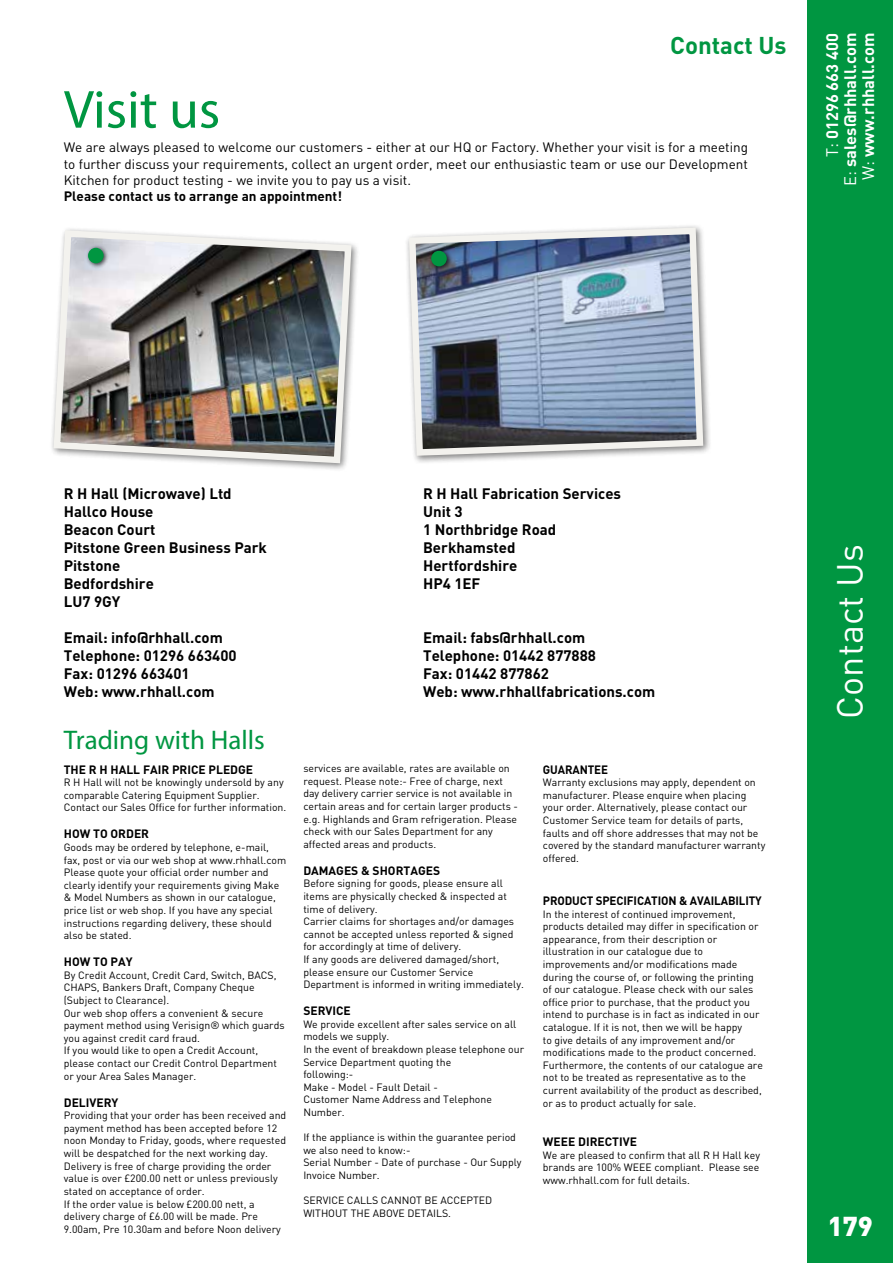
<style>
.page{position:relative;width:893px;height:1263px;background:#fff}
.page>*{position:absolute;margin:0;border:0;box-sizing:border-box;transform-origin:0 0}
.t1{font:54px "Myriad Pro";color:#009641}
.t2{font:36px "DIN";color:#fff}
.t3{font:27px "Myriad Pro";color:#009641}
.t4{font:900 27px "DIN";color:#fff}
.t5{font:700 24px "DIN";color:#009641}
.t6{font:700 16.5px/18px "DIN";color:#fff;text-align:right}
.t7{font:700 15px/18px "DIN";color:#000}
.t8{font:13.5px/16.2px "DIN";color:#000;text-align:justify}
.t9{font:700 13.5px "DIN";color:#000}
.t10{font:700 12px "DIN";color:#000}
.t11{font:700 12px "DIN";color:#000;scale:.96 1}
.t12{font:10.5px/12.6px "DIN";color:#000}
.s1{font-weight:400}
</style>
<div class="page">
<div style="left:808px;top:0;width:85px;height:1263px;background:#009641"></div>
<img style="left:52px;top:229px;width:303px;height:238px">
<div style="left:405px;top:223px;width:307px;height:242px;background:#000;opacity:.5"></div>
<svg style="left:406px;top:224px;width:301px;height:235px;background:#919eb1"></svg>
<div style="left:85px;top:245px;width:25px;height:24px;background:#000;opacity:.75"></div>
<div style="left:88px;top:248px;width:16px;height:15px;background:#009641;border-radius:50%"></div>
<div style="left:428px;top:248px;width:25px;height:24px;background:#000;opacity:.75"></div>
<div style="left:431px;top:251px;width:16px;height:15px;background:#009641;border-radius:50%"></div>
<h3 class="t5" style="left:670px;top:30px;width:118px">Contact Us</h3>
<h3 class="t6" style="left:822px;top:186px;width:155px;rotate:-90deg"><span class="s1">T:</span> 01296 663 400<br><span class="s1">E:</span> sales@rhhall.com<br><span class="s1">W:</span> www.rhhall.com</h3>
<h1 class="t1" style="left:64px;top:76px;width:158px">Visit us</h1>
<p class="t8" style="left:64px;top:139px;width:686px">We are always pleased to welcome our customers - either at our HQ or Factory. Whether your visit is for a meeting to further discuss your requirements, collect an urgent order, meet our enthusiastic team or use our Development Kitchen for product testing - we invite you to pay us a visit.</p>
<p class="t9" style="left:64px;top:187px;width:280px">Please contact us to arrange an appointment!</p>
<h3 class="t7" style="left:64px;top:484px;width:205px">R H Hall (Microwave) Ltd<br>Hallco House<br>Beacon Court<br>Pitstone Green Business Park<br>Pitstone<br>Bedfordshire<br>LU7 9GY</h3>
<h3 class="t7" style="left:64px;top:628px;width:174px">Email: info@rhhall.com<br>Telephone: 01296 663400<br>Fax: 01296 663401<br>Web: www.rhhall.com</h3>
<h3 class="t3" style="left:64px;top:724px;width:203px">Trading with Halls</h3>
<p class="t10" style="left:64px;top:761px;width:191px">THE R H HALL FAIR PRICE PLEDGE</p>
<p class="t12" style="left:64px;top:776px;width:224px">R H Hall will not be knowingly undersold by any comparable Catering Equipment Supplier.<br>Contact our Sales Office for further information.</p>
<p class="t10" style="left:64px;top:826px;width:87px">HOW TO ORDER</p>
<p class="t12" style="left:64px;top:841px;width:224px">Goods may be ordered by telephone, e-mail, fax, post or via our web shop at www.rhhall.com Please quote your official order number and clearly identify your requirements giving Make &amp; Model Numbers as shown in our catalogue, price list or web shop. If you have any special instructions regarding delivery, these should also be stated.</p>
<p class="t10" style="left:64px;top:954px;width:70px">HOW TO PAY</p>
<p class="t12" style="left:64px;top:968px;width:222px">By Credit Account, Credit Card, Switch, BACS, CHAPS, Bankers Draft, Company Cheque (Subject to Clearance).<br>Our web shop offers a convenient &amp; secure payment method using Verisign® which guards you against credit card fraud.<br>If you would like to open a Credit Account, please contact our Credit Control Department or your Area Sales Manager.</p>
<p class="t10" style="left:64px;top:1094px;width:56px">DELIVERY</p>
<p class="t12" style="left:64px;top:1109px;width:224px">Providing that your order has been received and payment method has been accepted before 12 noon Monday to Friday, goods, where requested will be despatched for the next working day.<br>Delivery is free of charge providing the order value is over £200.00 nett or unless previously stated on acceptance of order.<br>If the order value is below £200.00 nett, a delivery charge of £6.00 will be made. Pre 9.00am, Pre 10.30am and before Noon delivery</p>
<h3 class="t7" style="left:423px;top:484px;width:199px">R H Hall Fabrication Services<br>Unit 3<br>1 Northbridge Road<br>Berkhamsted<br>Hertfordshire<br>HP4 1EF</h3>
<h3 class="t7" style="left:423px;top:628px;width:234px">Email: fabs@rhhall.com<br>Telephone: 01442 877888<br>Fax: 01442 877862<br>Web: www.rhhallfabrications.com</h3>
<p class="t12" style="left:303px;top:762px;width:216px">services are available, rates are available on request. Please note:- Free of charge, next day delivery carrier service is not available in certain areas and for certain larger products - e.g. Highlands and Gram refrigeration. Please check with our Sales Department for any affected areas and products.</p>
<p class="t10" style="left:303px;top:863px;width:138px">DAMAGES &amp; SHORTAGES</p>
<p class="t12" style="left:303px;top:877px;width:222px">Before signing for goods, please ensure all items are physically checked &amp; inspected at time of delivery.<br>Carrier claims for shortages and/or damages cannot be accepted unless reported &amp; signed for accordingly at time of delivery.<br>If any goods are delivered damaged/short, please ensure our Customer Service Department is informed in writing immediately.</p>
<p class="t10" style="left:303px;top:1003px;width:49px">SERVICE</p>
<p class="t12" style="left:303px;top:1017px;width:222px">We provide excellent after sales service on all models we supply.<br>In the event of breakdown please telephone our<br>Service Department quoting the<br>following:-<br>Make - Model - Fault Detail -<br>Customer Name Address and Telephone<br>Number.</p>
<p class="t12" style="left:303px;top:1131px;width:220px">If the appliance is within the guarantee period we also need to know:-<br>Serial Number - Date of purchase - Our Supply<br>Invoice Number.</p>
<p class="t12" style="left:303px;top:1194px;width:191px">SERVICE CALLS CANNOT BE ACCEPTED<br>WITHOUT THE ABOVE DETAILS.</p>
<p class="t11" style="left:543px;top:761px;width:69px">GUARANTEE</p>
<p class="t12" style="left:543px;top:776px;width:224px">Warranty exclusions may apply, dependent on manufacturer. Please enquire when placing your order. Alternatively, please contact our Customer Service team for details of parts, faults and off shore addresses that may not be covered by the standard manufacturer warranty offered.</p>
<p class="t11" style="left:543px;top:893px;width:230px">PRODUCT SPECIFICATION &amp; AVAILABILITY</p>
<p class="t12" style="left:543px;top:907px;width:222px">In the interest of continued improvement, products detailed may differ in specification or appearance, from their description or illustration in our catalogue due to improvements and/or modifications made during the course of, or following the printing of our catalogue. Please check with our sales office prior to purchase, that the product you intend to purchase is in fact as indicated in our catalogue. If it is not, then we will be happy<br>to give details of any improvement and/or modifications made to the product concerned.<br>Furthermore, the contents of our catalogue are not to be treated as representative as to the current availability of the product as described, or as to product actually for sale.</p>
<p class="t10" style="left:543px;top:1134px;width:96px">WEEE DIRECTIVE</p>
<p class="t12" style="left:543px;top:1148px;width:219px;text-align:justify">We are pleased to confirm that all R H Hall key brands are 100% WEEE compliant. Please see www.rhhall.com for full details.</p>
<h2 class="t2" style="left:827px;top:718px;width:176px;rotate:-90deg">Contact Us</h2>
<h3 class="t4" style="left:828px;top:1208px;width:47px">179</h3>
</div>
